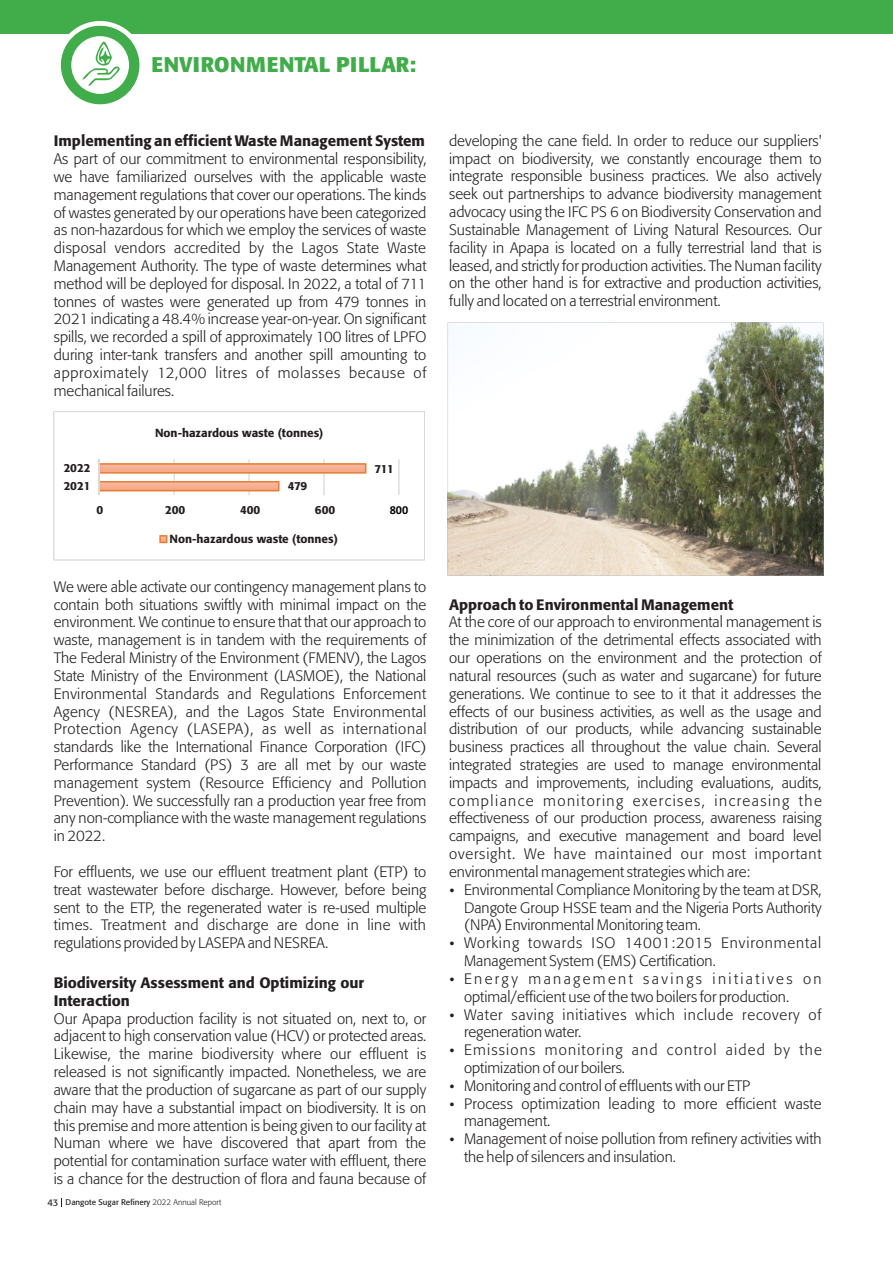
<style>
.page{position:relative;width:893px;height:1263px;background:#fff}
.page>*{position:absolute;margin:0;border:0;box-sizing:border-box;transform-origin:0 0}
.t1{font:700 21px "Formata";letter-spacing:.02em;color:#41ac4a}
.t2{font:300 15px/17.9px "Formata";color:#231f20;text-align:justify}
.t3{font:500 15px/18.3px "Formata";color:#231f20}
.t4{font:700 12.15px "Calibri";color:#000}
.t5{font:500 11.7px "Formata";color:#231f20}
.t6{font:8.1px "Formata";color:#231f20}
.s1{font-size:9.45px}
.s2{font-weight:300}
</style>
<div class="page">
<svg style="left:54px;top:412px;width:371px;height:148px"></svg>
<svg style="left:448px;top:323px;width:375px;height:253px"></svg>
<div style="left:0;top:0;width:893px;height:33px;background:#41ac4a"></div>
<div style="left:56px;top:21px;width:88px;height:88px;background:#fff;border-radius:50%"></div>
<svg style="left:61px;top:26px;width:78px;height:78px"></svg>
<h1 class="t1" style="left:152px;top:57px;width:266px">ENVIRONMENTAL PILLAR:</h1>
<p class="t3" style="left:54px;top:133px;width:373px">Implementing an efficient Waste Management System</p>
<p class="t2" style="left:54px;top:151px;width:374px">As part of our commitment to environmental responsibility, we have familiarized ourselves with the applicable waste management regulations that cover our operations. The kinds of wastes generated by our operations have been categorized as non-hazardous for which we employ the services of waste disposal vendors accredited by the Lagos State Waste Management Authority. The type of waste determines what method will be deployed for disposal. In 2022, a total of 711 tonnes of wastes were generated up from 479 tonnes in 2021 indicating a 48.4% increase year-on-year. On significant spills, we recorded a spill of approximately 100 litres of LPFO during inter-tank transfers and another spill amounting to approximately 12,000 litres of molasses because of mechanical failures.</p>
<p class="t5" style="left:64px;top:463px;width:28px">2022</p>
<p class="t5" style="left:64px;top:481px;width:28px">2021</p>
<p class="t5" style="left:155px;top:428px;width:170px">Non-hazardous waste (tonnes)</p>
<p class="t5" style="left:288px;top:481px;width:21px">479</p>
<p class="t5" style="left:375px;top:464px;width:21px">711</p>
<p class="t5" style="left:96px;top:505px;width:8px">0</p>
<p class="t5" style="left:165px;top:505px;width:22px">200</p>
<p class="t5" style="left:240px;top:505px;width:22px">400</p>
<p class="t5" style="left:315px;top:505px;width:22px">600</p>
<p class="t4" style="left:390px;top:505px;width:20px">800</p>
<p class="t5" style="left:170px;top:534px;width:170px">Non-hazardous waste (tonnes)</p>
<p class="t2" style="left:54px;top:579px;width:374px">We were able activate our contingency management plans to contain both situations swiftly with minimal impact on the environment. We continue to ensure that that our approach to waste, management is in tandem with the requirements of The Federal Ministry of the Environment (FMENV), the Lagos State Ministry of the Environment (LASMOE), the National Environmental Standards and Regulations Enforcement Agency (NESREA), and the Lagos State Environmental Protection Agency (LASEPA), as well as international standards like the International Finance Corporation (IFC)<br>Performance Standard (PS) 3 are all met by our waste management system (Resource Efficiency and Pollution Prevention). We successfully ran a production year free from any non-compliance with the waste management regulations in 2022.</p>
<p class="t2" style="left:54px;top:864px;width:374px">For effluents, we use our effluent treatment plant (ETP) to treat wastewater before discharge. However, before being sent to the ETP, the regenerated water is re-used multiple times. Treatment and discharge are done in line with regulations provided by LASEPA and NESREA.</p>
<p class="t3" style="left:54px;top:975px;width:312px">Biodiversity Assessment and Optimizing our<br>Interaction</p>
<p class="t2" style="left:54px;top:1011px;width:374px">Our Apapa production facility is not situated on, next to, or adjacent to high conservation value (HCV) or protected areas.<br>Likewise, the marine biodiversity where our effluent is released is not significantly impacted. Nonetheless, we are aware that the production of sugarcane as part of our supply chain may have a substantial impact on biodiversity. It is on this premise and more attention is being given to our facility at Numan where we have discovered that apart from the potential for contamination surface water with effluent, there is a chance for the destruction of flora and fauna because of</p>
<p class="t6" style="left:47px;top:1199px;width:175px"><span class="s1">43</span> Dangote Sugar Refinery <span class="s2">2022 Annual Report</span></p>
<p class="t2" style="left:449px;top:133px;width:374px">developing the cane field. In order to reduce our suppliers' impact on biodiversity, we constantly encourage them to integrate responsible business practices. We also actively seek out partnerships to advance biodiversity management advocacy using the IFC PS 6 on Biodiversity Conservation and Sustainable Management of Living Natural Resources. Our facility in Apapa is located on a fully terrestrial land that is leased, and strictly for production activities. The Numan facility on the other hand is for extractive and production activities, fully and located on a terrestrial environment.</p>
<p class="t3" style="left:449px;top:597px;width:286px">Approach to Environmental Management</p>
<p class="t2" style="left:449px;top:615px;width:374px">At the core of our approach to environmental management is the minimization of the detrimental effects associated with our operations on the environment and the protection of natural resources (such as water and sugarcane) for future generations. We continue to see to it that it addresses the effects of our business activities, as well as the usage and distribution of our products, while advancing sustainable business practices all throughout the value chain. Several integrated strategies are used to manage environmental impacts and improvements, including evaluations, audits, compliance monitoring exercises, increasing the effectiveness of our production process, awareness raising campaigns, and executive management and board level oversight. We have maintained our most important environmental management strategies which are:</p>
<p class="t2" style="left:464px;top:882px;width:359px;text-align:left">Environmental Compliance Monitoring by the team at DSR, Dangote Group HSSE team and the Nigeria Ports Authority (NPA) Environmental Monitoring team.<br>Working towards ISO 14001:2015 Environmental Management System (EMS) Certification.<br>Energy management savings initiatives on optimal/efficient use of the two boilers for production.<br>Water saving initiatives which include recovery of regeneration water.<br>Emissions monitoring and control aided by the optimization of our boilers.<br>Monitoring and control of effluents with our ETP<br>Process optimization leading to more efficient waste management.<br>Management of noise pollution from refinery activities with the help of silencers and insulation.</p>
</div>
